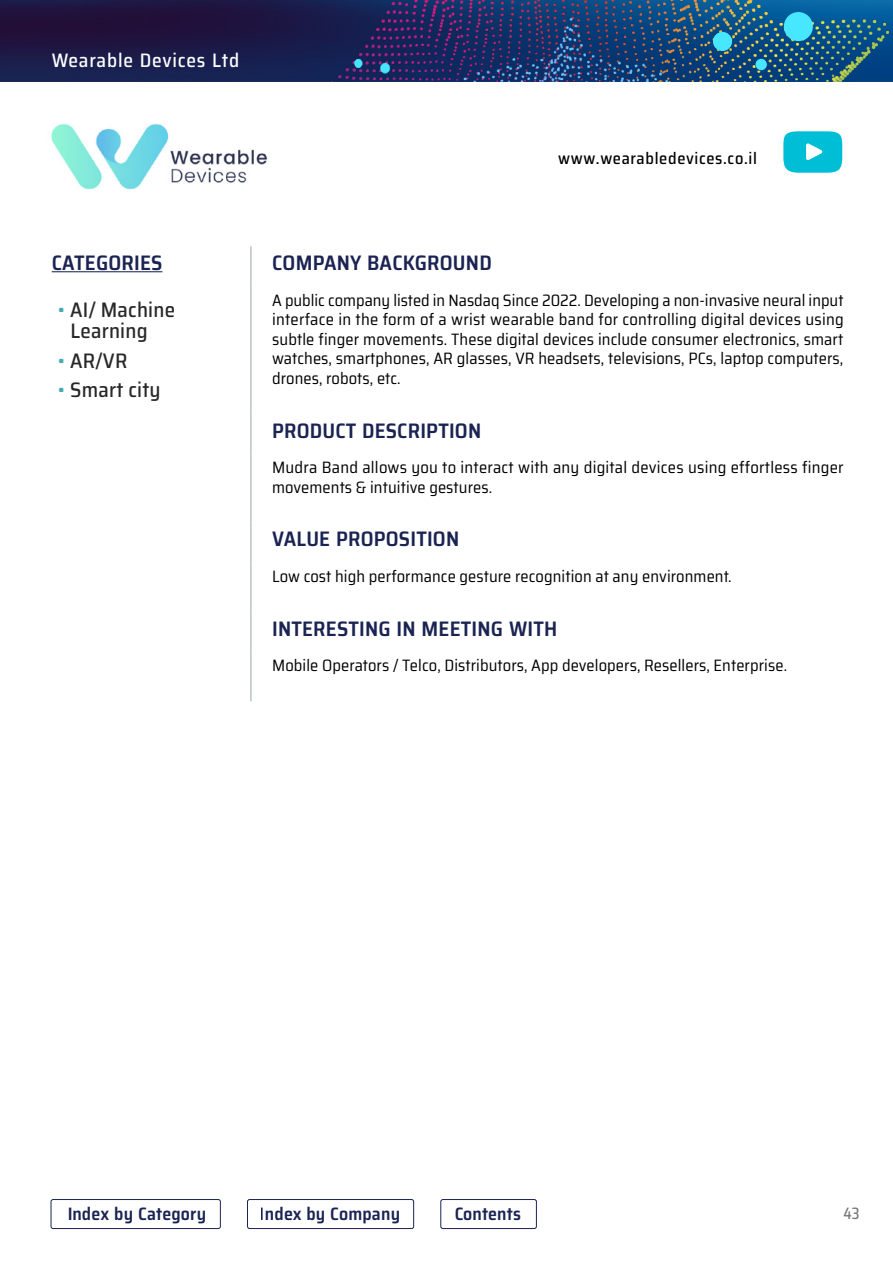
<style>
.page{position:relative;width:893px;height:1263px;background:#fff}
.page>*{position:absolute;margin:0;border:0;box-sizing:border-box;transform-origin:0 0}
.t1{font:600 semi-condensed 21px "Saira";letter-spacing:.01em;color:#1a2352}
.t2{font:500 semi-condensed 21px/21px "Saira";letter-spacing:.01em;color:#292829}
.t3{font:500 semi-condensed 19.5px "Saira";letter-spacing:.04em;color:#fff}
.t4{font:600 semi-condensed 18px "Saira";letter-spacing:.01em;color:#1a2352}
.t5{font:semi-condensed 16.5px/19.5px "Saira";letter-spacing:.005em;color:#000;text-align:justify}
.t6{font:500 semi-condensed 16.5px "Saira";letter-spacing:.04em;color:#000}
.t7{font:500 semi-condensed 16.5px "Saira";color:#77787b;scale:.9 1}
.s1{color:#49a9b7}
</style>
<div class="page">
<img style="left:0;top:0;width:232px;height:82px">
<img style="left:232px;top:0;width:661px;height:82px">
<div style="left:784px;top:12px;width:29px;height:29px;background:#47e7ff;border-radius:50%"></div>
<div style="left:755px;top:59px;width:12px;height:11px;background:#47e7ff;border-radius:50%"></div>
<div style="left:713px;top:32px;width:19px;height:19px;background:#47e7ff;border-radius:50%"></div>
<div style="left:51px;top:1199px;width:170px;height:30px;border:1px solid #1a2352;border-radius:2px"></div>
<div style="left:247px;top:1199px;width:167px;height:30px;border:1px solid #1a2352;border-radius:2px"></div>
<div style="left:440px;top:1199px;width:97px;height:30px;border:1px solid #1a2352;border-radius:2px"></div>
<hr style="left:250px;top:414px;width:2px;height:41px;background:#b9c3c9">
<hr style="left:250px;top:287px;width:2px;height:127px;background:#b9c3c9">
<hr style="left:250px;top:455px;width:2px;height:67px;background:#b9c3c9">
<hr style="left:250px;top:563px;width:2px;height:49px;background:#b9c3c9">
<hr style="left:250px;top:612px;width:2px;height:41px;background:#b9c3c9">
<hr style="left:250px;top:653px;width:2px;height:48px;background:#b9c3c9">
<hr style="left:250px;top:522px;width:2px;height:41px;background:#b9c3c9">
<hr style="left:250px;top:246px;width:2px;height:41px;background:#b9c3c9">
<svg style="left:783px;top:131px;width:59px;height:42px;background:#21c6db"></svg>
<hr style="left:52px;top:271px;width:110px;height:1px;background:#1a2352">
<img style="left:51px;top:124px;width:217px;height:66px">
<p class="t3" style="left:52px;top:45px;width:189px">Wearable Devices Ltd</p>
<p class="t6" style="left:558px;top:146px;width:200px">www.wearabledevices.co.il</p>
<p class="t1" style="left:52px;top:247px;width:112px">CATEGORIES</p>
<p class="t1" style="left:272px;top:247px;width:221px">COMPANY BACKGROUND</p>
<p class="t2" style="left:71px;top:299px;width:106px;text-indent:-13px"><span class="s1">•</span> AI/ Machine<br>Learning</p>
<p class="t2" style="left:58px;top:349px;width:71px"><span class="s1">•</span> AR/VR</p>
<p class="t2" style="left:58px;top:379px;width:104px"><span class="s1">•</span> Smart city</p>
<p class="t5" style="left:272px;top:290px;width:573px">A public company listed in Nasdaq Since 2022. Developing a non-invasive neural input interface in the form of a wrist wearable band for controlling digital devices using subtle finger movements. These digital devices include consumer electronics, smart watches, smartphones, AR glasses, VR headsets, televisions, PCs, laptop computers, drones, robots, etc.</p>
<p class="t1" style="left:272px;top:414px;width:211px">PRODUCT DESCRIPTION</p>
<p class="t5" style="left:272px;top:457px;width:573px">Mudra Band allows you to interact with any digital devices using effortless finger movements &amp; intuitive gestures.</p>
<p class="t1" style="left:272px;top:523px;width:189px">VALUE PROPOSITION</p>
<p class="t5" style="left:272px;top:566px;width:461px">Low cost high performance gesture recognition at any environment.</p>
<p class="t1" style="left:272px;top:612px;width:287px">INTERESTING IN MEETING WITH</p>
<p class="t5" style="left:272px;top:656px;width:516px">Mobile Operators / Telco, Distributors, App developers, Resellers, Enterprise.</p>
<p class="t4" style="left:67px;top:1200px;width:140px">Index by Category</p>
<p class="t4" style="left:260px;top:1200px;width:142px">Index by Company</p>
<p class="t4" style="left:454px;top:1200px;width:69px">Contents</p>
<p class="t7" style="left:843px;top:1200px;width:19px">43</p>
</div>
